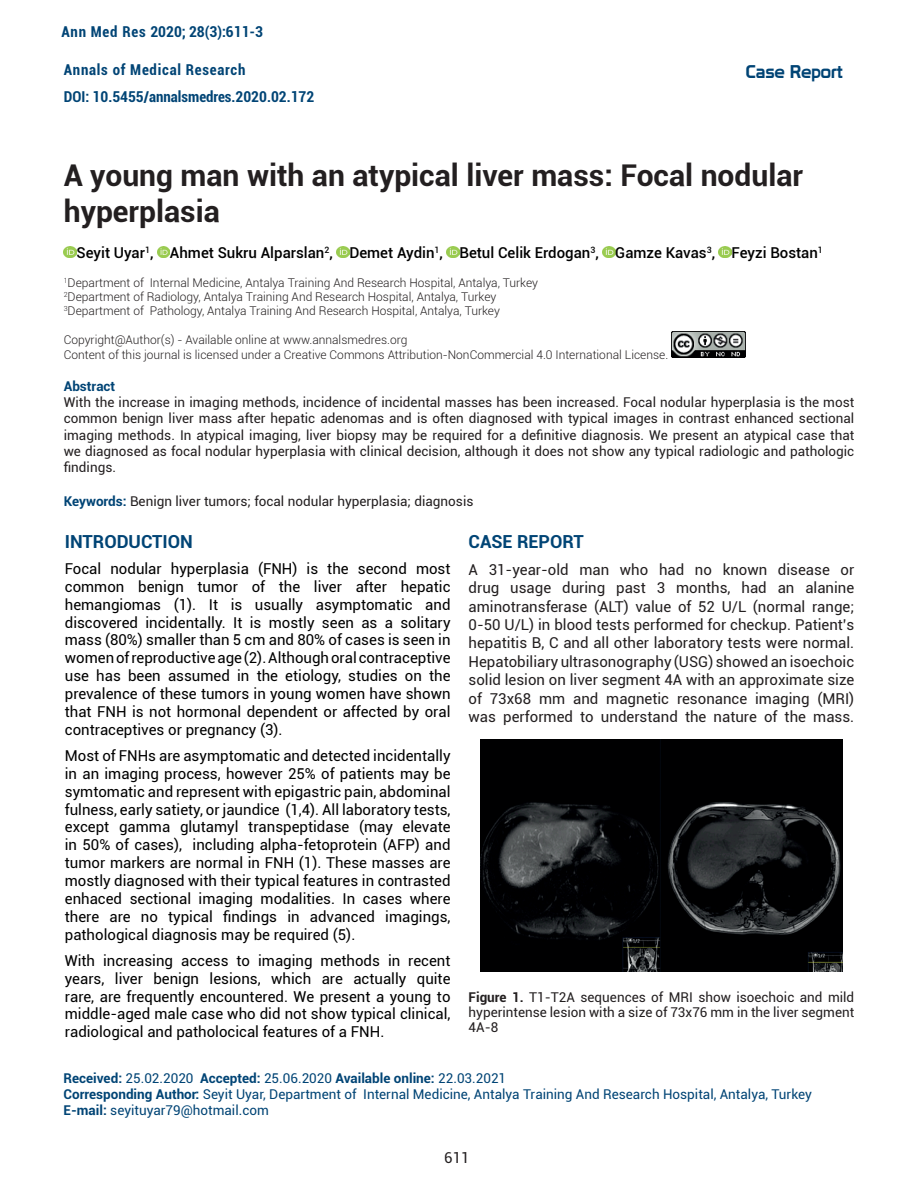
<style>
.page{position:relative;width:918px;height:1188px;background:#fff}
.page>*{position:absolute;margin:0;border:0;box-sizing:border-box;transform-origin:0 0}
.t1{font:700 30px/36px "Roboto";color:#231f20}
.t2{font:700 18px "Roboto";color:#004475}
.t3{font:18px "Prototype";color:#004475}
.t4{font:15px/17.9px "Roboto";color:#000;text-align:justify}
.t5{font:15px/18.5px "Roboto";color:#231f20;text-align:justify}
.t6{font:500 15px "Roboto";color:#000}
.t7{font:700 condensed 15px/26.5px "Roboto";color:#004475}
.t8{font:700 condensed 15px "Roboto";letter-spacing:.025em;color:#004475}
.t9{font:13.5px/16.2px "Roboto";color:#231f20;text-align:justify}
.t10{font:13.5px/16.2px "Roboto";color:#004475}
.t11{font:700 13.5px "Roboto";color:#004475}
.t12{font:300 12px/14.4px "Roboto";color:#231f20}
.s1{font-weight:700;color:#004475}
.s2{font-weight:700}
</style>
<div class="page">
<svg style="left:64px;top:246px;width:13px;height:12px"></svg>
<svg style="left:157px;top:246px;width:13px;height:12px"></svg>
<svg style="left:337px;top:246px;width:12px;height:12px"></svg>
<svg style="left:447px;top:246px;width:12px;height:12px"></svg>
<svg style="left:603px;top:246px;width:12px;height:12px"></svg>
<svg style="left:719px;top:246px;width:13px;height:12px"></svg>
<img style="left:671px;top:331px;width:74px;height:26px">
<img style="left:480px;top:740px;width:362px;height:232px">
<p class="t8" style="left:61px;top:21px;width:203px">Ann Med Res 2020; 28(3):611-3</p>
<p class="t7" style="left:64px;top:56px;width:252px">Annals of Medical Research<br>DOI: 10.5455/annalsmedres.2020.02.172</p>
<p class="t3" style="left:746px;top:61px;width:99px">Case Report</p>
<h1 class="t1" style="left:64px;top:156px;width:741px">A young man with an atypical liver mass: Focal nodular hyperplasia</h1>
<p class="t6" style="left:77px;top:242px;width:748px">Seyit Uyar<sup>1</sup>, Ahmet Sukru Alparslan<sup>2</sup>, Demet Aydin<sup>1</sup>, Betul Celik Erdogan<sup>3</sup>, Gamze Kavas<sup>3</sup>, Feyzi Bostan<sup>1</sup></p>
<p class="t12" style="left:64px;top:275px;width:476px"><sup>1</sup>Department of Internal Medicine, Antalya Training And Research Hospital, Antalya, Turkey<br><sup>2</sup>Department of Radiology, Antalya Training And Research Hospital, Antalya, Turkey<br><sup>3</sup>Department of Pathology, Antalya Training And Research Hospital, Antalya, Turkey</p>
<p class="t12" style="left:64px;top:332px;width:606px">Copyright@Author(s) - Available online at www.annalsmedres.org<br>Content of this journal is licensed under a Creative Commons Attribution-NonCommercial 4.0 International License.</p>
<p class="t11" style="left:64px;top:377px;width:53px">Abstract</p>
<p class="t9" style="left:64px;top:394px;width:792px">With the increase in imaging methods, incidence of incidental masses has been increased. Focal nodular hyperplasia is the most common benign liver mass after hepatic adenomas and is often diagnosed with typical images in contrast enhanced sectional imaging methods. In atypical imaging, liver biopsy may be required for a definitive diagnosis. We present an atypical case that we diagnosed as focal nodular hyperplasia with clinical decision, although it does not show any typical radiologic and pathologic findings.</p>
<p class="t9" style="left:64px;top:493px;width:411px"><span class="s1">Keywords:</span> Benign liver tumors; focal nodular hyperplasia; diagnosis</p>
<p class="t2" style="left:65px;top:529px;width:130px">INTRODUCTION</p>
<p class="t4" style="left:65px;top:559px;width:387px">Focal nodular hyperplasia (FNH) is the second most common benign tumor of the liver after hepatic hemangiomas (1). It is usually asymptomatic and discovered incidentally. It is mostly seen as a solitary mass (80%) smaller than 5 cm and 80% of cases is seen in women of reproductive age (2). Although oral contraceptive use has been assumed in the etiology, studies on the prevalence of these tumors in young women have shown that FNH is not hormonal dependent or affected by oral contraceptives or pregnancy (3).</p>
<p class="t4" style="left:65px;top:746px;width:387px">Most of FNHs are asymptomatic and detected incidentally in an imaging process, however 25% of patients may be symtomatic and represent with epigastric pain, abdominal fulness, early satiety, or jaundice (1,4). All laboratory tests, except gamma glutamyl transpeptidase (may elevate in 50% of cases), including alpha-fetoprotein (AFP) and tumor markers are normal in FNH (1). These masses are mostly diagnosed with their typical features in contrasted enhaced sectional imaging modalities. In cases where there are no typical findings in advanced imagings, pathological diagnosis may be required (5).</p>
<p class="t4" style="left:65px;top:951px;width:387px">With increasing access to imaging methods in recent years, liver benign lesions, which are actually quite rare, are frequently encountered. We present a young to middle-aged male case who did not show typical clinical, radiological and patholocical features of a FNH.</p>
<p class="t2" style="left:469px;top:529px;width:117px">CASE REPORT</p>
<p class="t5" style="left:469px;top:560px;width:387px">A 31-year-old man who had no known disease or drug usage during past 3 months, had an alanine aminotransferase (ALT) value of 52 U/L (normal range; 0-50 U/L) in blood tests performed for checkup. Patient’s hepatitis B, C and all other laboratory tests were normal.<br>Hepatobiliary ultrasonography (USG) showed an isoechoic solid lesion on liver segment 4A with an approximate size of 73x68 mm and magnetic resonance imaging (MRI) was performed to understand the nature of the mass.</p>
<p class="t9" style="left:469px;top:989px;width:387px;line-height:15px"><span class="s2">Figure 1.</span> T1-T2A sequences of MRI show isoechoic and mild hyperintense lesion with a size of 73x76 mm in the liver segment 4A-8</p>
<p class="t10" style="left:64px;top:1070px;width:750px"><span class="s2">Received:</span> 25.02.2020 <span class="s2">Accepted:</span> 25.06.2020 <span class="s2">Available online:</span> 22.03.2021<br><span class="s2">Corresponding Author:</span> Seyit Uyar, Department of Internal Medicine, Antalya Training And Research Hospital, Antalya, Turkey<br><span class="s2">E-mail:</span> seyituyar79@hotmail.com</p>
<p class="t5" style="left:444px;top:1148px;width:27px">611</p>
</div>
